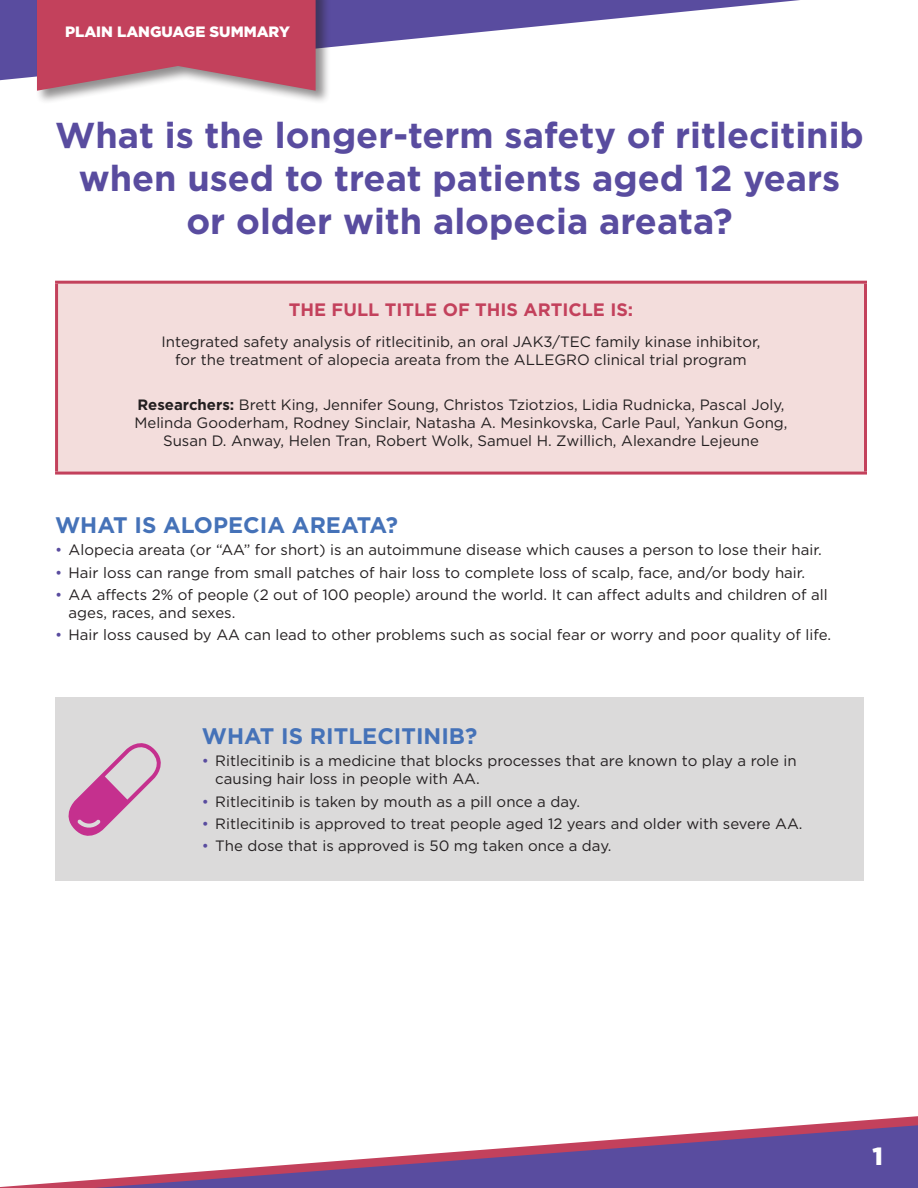
<style>
.page{position:relative;width:918px;height:1188px;background:#fff}
.page>*{position:absolute;margin:0;border:0;box-sizing:border-box;transform-origin:0 0}
.t1{font:700 36px/43.2px "Gotham";color:#594c9f;text-align:center}
.t2{font:900 24.9px "Gotham";color:#fff}
.H2_Subhead{font:700 22.5px "Gotham";color:#4572b8}
.t3{font:700 18px "Gotham";color:#c3415c}
.t4{font:15px/18px "Gotham";color:#231f20;text-align:center}
.t5{font:15px "Gotham";color:#fff}
.t6{font:900 15px "Gotham";color:#fff}
.s1{font-weight:700}
.s2{color:#594c9f}
</style>
<div class="page">
<svg style="left:818px;top:1116px;width:100px;height:8px"></svg>
<svg style="left:0;top:0;width:800px;height:81px"></svg>
<div style="left:35px;top:0;width:296px;height:105px;background:#231f20;opacity:.5"></div>
<svg style="left:37px;top:0;width:279px;height:91px"></svg>
<svg style="left:0;top:1124px;width:918px;height:64px"></svg>
<div style="left:57px;top:282px;width:809px;height:191px;background:#f3dddc"></div>
<hr style="left:55px;top:281px;width:812px;height:3px;background:#c3415c">
<hr style="left:55px;top:284px;width:3px;height:188px;background:#c3415c">
<hr style="left:864px;top:284px;width:3px;height:188px;background:#c3415c">
<hr style="left:55px;top:472px;width:812px;height:3px;background:#c3415c">
<div style="left:55px;top:698px;width:809px;height:183px;background:#dbdada"></div>
<svg style="left:68px;top:743px;width:93px;height:93px"></svg>
<p class="t6" style="left:65px;top:23px;width:226px">PLAIN LANGUAGE SUMMARY</p>
<p class="t5" style="left:51px;top:33px;width:227px">PLAIN LANGUAGE SUMMARY</p>
<p class="t1" style="left:55px;top:113px;width:810px">What is the longer-term safety of ritlecitinib when used to treat patients aged 12 years or older with alopecia areata?</p>
<p class="t3" style="left:289px;top:299px;width:346px">THE FULL TITLE OF THIS ARTICLE IS:</p>
<p class="t4" style="left:162px;top:332px;width:600px">Integrated safety analysis of ritlecitinib, an oral JAK3/TEC family kinase inhibitor, for the treatment of alopecia areata from the ALLEGRO clinical trial program</p>
<p class="t4" style="left:134px;top:395px;width:655px"><span class="s1">Researchers:</span> Brett King, Jennifer Soung, Christos Tziotzios, Lidia Rudnicka, Pascal Joly,<br>Melinda Gooderham, Rodney Sinclair, Natasha A. Mesinkovska, Carle Paul, Yankun Gong,<br>Susan D. Anway, Helen Tran, Robert Wolk, Samuel H. Zwillich, Alexandre Lejeune</p>
<p class="H2_Subhead" style="left:55px;top:512px;width:344px">WHAT IS ALOPECIA AREATA?</p>
<p class="t4" style="left:55px;top:541px;width:768px"><span class="s2">•</span> Alopecia areata (or “AA” for short) is an autoimmune disease which causes a person to lose their hair.</p>
<p class="t4" style="left:55px;top:563px;width:752px"><span class="s2">•</span> Hair loss can range from small patches of hair loss to complete loss of scalp, face, and/or body hair.</p>
<p class="t4" style="left:69px;top:585px;width:761px;text-align:left;text-indent:-14px"><span class="s2">•</span> AA affects 2% of people (2 out of 100 people) around the world. It can affect adults and children of all ages, races, and sexes.</p>
<p class="t4" style="left:55px;top:626px;width:778px"><span class="s2">•</span> Hair loss caused by AA can lead to other problems such as social fear or worry and poor quality of life.</p>
<p class="H2_Subhead" style="left:202px;top:723px;width:277px">WHAT IS RITLECITINIB?</p>
<p class="t4" style="left:215px;top:752px;width:583px;text-align:left;text-indent:-14px"><span class="s2">•</span> Ritlecitinib is a medicine that blocks processes that are known to play a role in causing hair loss in people with AA.</p>
<p class="t4" style="left:202px;top:792px;width:380px"><span class="s2">•</span> Ritlecitinib is taken by mouth as a pill once a day.</p>
<p class="t4" style="left:202px;top:814px;width:602px"><span class="s2">•</span> Ritlecitinib is approved to treat people aged 12 years and older with severe AA.</p>
<p class="t4" style="left:202px;top:837px;width:411px"><span class="s2">•</span> The dose that is approved is 50 mg taken once a day.</p>
<h2 class="t2" style="left:873px;top:1142px;width:12px">1</h2>
</div>
